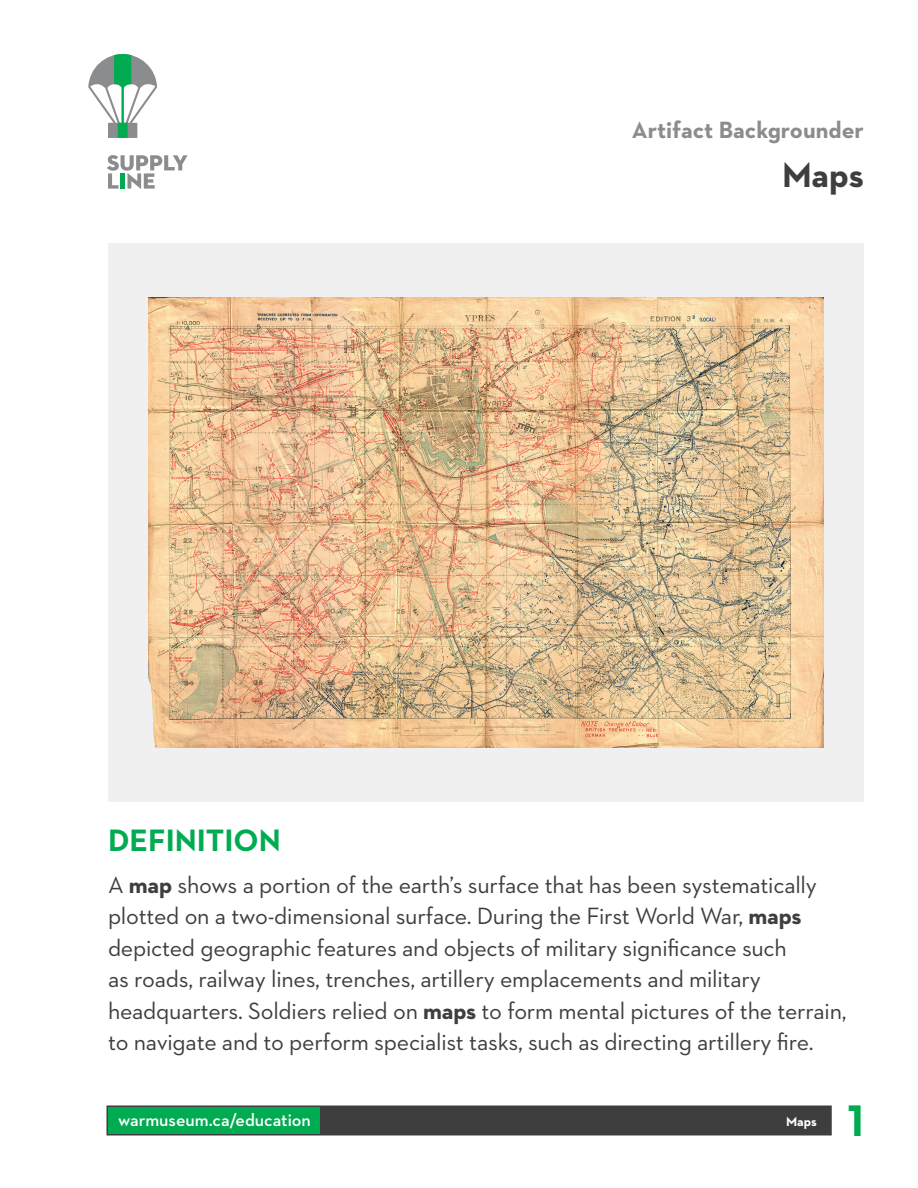
<style>
.page{position:relative;width:918px;height:1188px;background:#fff}
.page>*{position:absolute;margin:0;border:0;box-sizing:border-box;transform-origin:0 0}
.t1{font:700 45px "Neutraface 2 Text";color:#00ab51}
.t2{font:700 36px "Neutraface 2 Text";color:#3e3e3f}
.t3{font:700 31.5px "Neutraface 2 Text";color:#00ab51}
.t4{font:24px/31.5px "Neutraface 2 Text";letter-spacing:-.01em;color:#3e3e3f}
.t5{font:700 24px "Neutraface 2 Text";color:#8b8c8d}
.t6{font:600 18px "Neutraface 2 Text";color:#fff}
.t7{font:700 13.5px "Neutraface 2 Text";color:#fff}
.s1{font-weight:700}
</style>
<div class="page">
<div style="left:108px;top:243px;width:756px;height:558px;background:#eff0ef"></div>
<img style="left:148px;top:297px;width:676px;height:450px">
<svg style="left:107px;top:155px;width:81px;height:34px"></svg>
<svg style="left:88px;top:54px;width:69px;height:84px"></svg>
<div style="left:107px;top:1106px;width:725px;height:29px;border:3px solid #3e3e3f"></div>
<div style="left:108px;top:1107px;width:213px;height:27px;background:#00ab51"></div>
<div style="left:321px;top:1107px;width:509px;height:27px;background:#3e3e3f"></div>
<p class="t5" style="left:632px;top:114px;width:234px">Artifact Backgrounder</p>
<h2 class="t2" style="left:782px;top:152px;width:83px">Maps</h2>
<h3 class="t3" style="left:108px;top:820px;width:174px">DEFINITION</h3>
<p class="t4" style="left:108px;top:869px;width:740px">A <span class="s1">map</span> shows a portion of the earth’s surface that has been systematically plotted on a two-dimensional surface. During the First World War, <span class="s1">maps </span>depicted geographic features and objects of military significance such<br>as roads, railway lines, trenches, artillery emplacements and military headquarters. Soldiers relied on <span class="s1">maps</span> to form mental pictures of the terrain, to navigate and to perform specialist tasks, such as directing artillery fire.</p>
<p class="t6" style="left:118px;top:1109px;width:194px">warmuseum.ca/education</p>
<p class="t7" style="left:786px;top:1113px;width:32px">Maps</p>
<h1 class="t1" style="left:848px;top:1092px;width:18px">1</h1>
</div>
